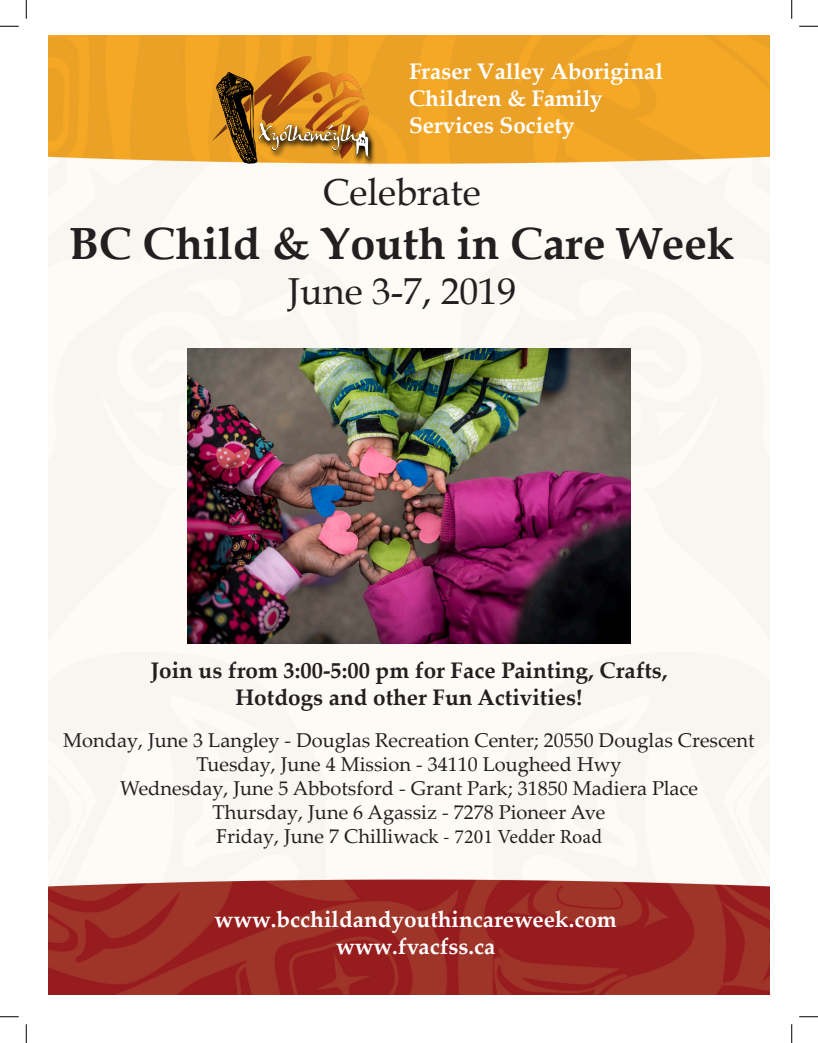
<style>
.page{position:relative;width:818px;height:1043px;background:#fff}
.page>*{position:absolute;margin:0;border:0;box-sizing:border-box;transform-origin:0 0}
.t1{font:700 45px "Book Antiqua";color:#231f20}
.t2{font:37.5px "Book Antiqua";color:#231f20}
.t3{font:700 22.5px "Palatino Linotype";color:#231f20}
.t4{font:700 22.5px "Book Antiqua";color:#fff}
.t5{font:700 22.5px "Palatino Linotype";color:#fff}
.t6{font:20px "Palatino Linotype";color:#231f20}
.s1{font-family:"Minion Pro"}
</style>
<div class="page">
<img style="left:49px;top:35px;width:720px;height:959px">
<img style="left:213px;top:57px;width:164px;height:112px">
<img style="left:188px;top:348px;width:442px;height:295px">
<svg style="left:0;top:25px;width:19px;height:2px"></svg>
<svg style="left:799px;top:25px;width:19px;height:2px"></svg>
<svg style="left:0;top:1016px;width:19px;height:1px"></svg>
<svg style="left:799px;top:1016px;width:19px;height:1px"></svg>
<svg style="left:25px;top:0;width:2px;height:19px"></svg>
<svg style="left:25px;top:1024px;width:2px;height:18px"></svg>
<svg style="left:791px;top:0;width:1px;height:19px"></svg>
<svg style="left:791px;top:1024px;width:1px;height:18px"></svg>
<p class="t4" style="left:409px;top:56px;width:255px">Fraser Valley Aboriginal</p>
<p class="t4" style="left:409px;top:83px;width:195px">Children &amp; Family</p>
<p class="t4" style="left:409px;top:110px;width:167px">Services Society</p>
<p class="t2" style="left:323px;top:166px;width:159px">Celebrate</p>
<p class="t1" style="left:69px;top:213px;width:666px">BC Child &amp; Youth in Care Week</p>
<p class="t2" style="left:288px;top:265px;width:229px">June 3-7, 2019</p>
<p class="t3" style="left:150px;top:654px;width:518px">Join us from 3:00-5:00 pm for Face Painting, Crafts,</p>
<p class="t3" style="left:235px;top:681px;width:348px">Hotdogs and other Fun Activities!</p>
<p class="t6" style="left:63px;top:725px;width:693px">Monday, June 3 Langley - Douglas Recreation Center; 20550 Douglas Crescent</p>
<p class="t6" style="left:196px;top:749px;width:426px">Tuesday, June 4 Mission - 34110 Lougheed Hwy</p>
<p class="t6" style="left:120px;top:773px;width:579px">Wednesday, June 5 Abbotsford - Grant Park; 31850 Madiera Place</p>
<p class="t6" style="left:212px;top:797px;width:394px">Thursday, June 6 Agassiz - 7278 Pioneer Ave</p>
<p class="t6" style="left:216px;top:821px;width:387px">Friday, June 7 Chilliwac<span class="s1">k - 7201 Vedder Road</span></p>
<p class="t5" style="left:214px;top:903px;width:404px">www.bcchildandyouthincareweek.com</p>
<p class="t5" style="left:336px;top:930px;width:161px">www.fvacfss.ca</p>
</div>
